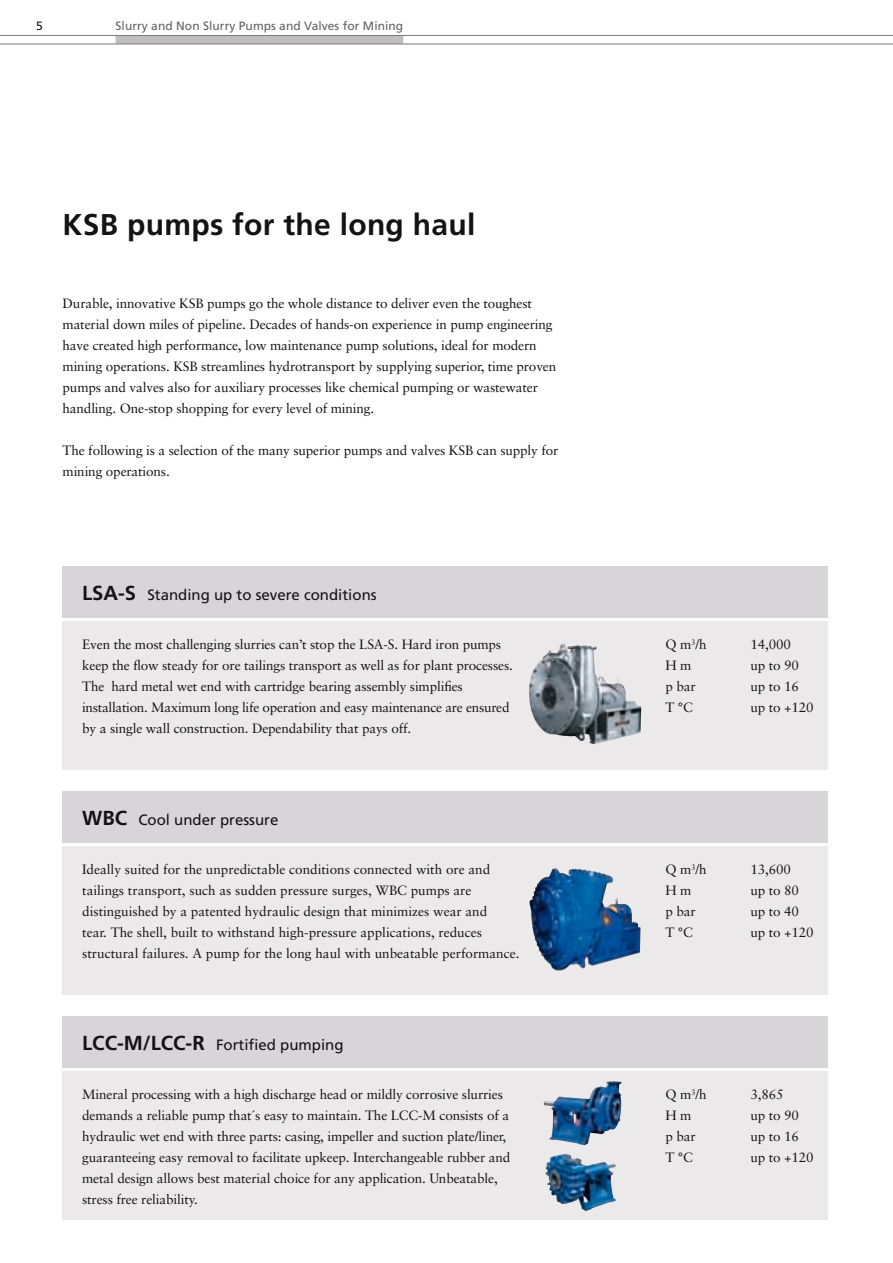
<style>
.page{position:relative;width:893px;height:1263px;background:#fff}
.page>*{position:absolute;margin:0;border:0;box-sizing:border-box;transform-origin:0 0}
.t1{font:700 30px "Frutiger LT Com";letter-spacing:.01em;color:#141214}
.t2{font:15px "Frutiger LT Com";color:#141214}
.t3{font:13.5px/21px "Sabon LT";letter-spacing:-.01em;color:#141214}
.t4{font:12px "Frutiger LT Com";letter-spacing:.005em;color:#616162}
.t5{font:12px "Frutiger LT Com";color:#141214}
.s1{font-weight:700;font-size:20.25px}
.s2{font-style:inherit}
</style>
<div class="page">
<div style="left:116px;top:35px;width:287px;height:9px;background:#c0bec0"></div>
<hr style="left:0;top:35px;width:893px;height:1px;background:#7c7a7d">
<hr style="left:0;top:44px;width:893px;height:1px;background:#7c7a7d">
<div style="left:63px;top:566px;width:765px;height:51px;background:#d7d5d7"></div>
<div style="left:63px;top:621px;width:765px;height:149px;background:#ece9ea"></div>
<img style="left:529px;top:644px;width:112px;height:100px">
<div style="left:63px;top:791px;width:765px;height:51px;background:#d7d5d7"></div>
<div style="left:63px;top:846px;width:765px;height:149px;background:#ece9ea"></div>
<img style="left:529px;top:868px;width:111px;height:103px">
<div style="left:63px;top:1016px;width:765px;height:51px;background:#d7d5d7"></div>
<div style="left:63px;top:1071px;width:765px;height:149px;background:#ece9ea"></div>
<img style="left:544px;top:1081px;width:78px;height:64px">
<img style="left:545px;top:1154px;width:71px;height:57px">
<p class="t5" style="left:36px;top:21px;width:8px">5</p>
<p class="t4" style="left:116px;top:21px;width:289px">Slurry and Non Slurry Pumps and Valves for Mining</p>
<h1 class="t1" style="left:63px;top:213px;width:414px">KSB pumps for the long haul</h1>
<p class="t3" style="left:63px;top:294px;width:495px">Durable, innovative KSB pumps go the whole distance to deliver even the toughest material down miles of pipeline. Decades of hands-on experience in pump engineering have created high performance, low maintenance pump solutions, ideal for modern mining operations. KSB streamlines hydrotransport by supplying superior, time proven pumps and valves also for auxiliary processes like chemical pumping or wastewater handling. One-stop shopping for every level of mining.</p>
<p class="t3" style="left:63px;top:441px;width:497px">The following is a selection of the many superior pumps and valves KSB can supply for mining operations.</p>
<p class="t2" style="left:82px;top:588px;width:296px"><span class="s1">LSA-S</span> Standing up to severe conditions</p>
<p class="t3" style="left:82px;top:635px;width:432px">Even the most challenging slurries can’t stop the LSA-S. Hard iron pumps keep the flow steady for ore tailings transport as well as for plant processes.<br>The hard metal wet end with cartridge bearing assembly simplifies installation. Maximum long life operation and easy maintenance are ensured by a single wall construction. Dependability that pays off.</p>
<p class="t3" style="left:665px;top:635px;width:43px">Q m<sup>3</sup>/h</p>
<p class="t3" style="left:750px;top:635px;width:42px">14,000</p>
<p class="t3" style="left:665px;top:656px;width:27px">H m</p>
<p class="t3" style="left:750px;top:656px;width:50px">up to 90</p>
<p class="t3" style="left:665px;top:677px;width:32px">p bar</p>
<p class="t3" style="left:750px;top:677px;width:50px">up to 16</p>
<p class="t3" style="left:665px;top:698px;width:29px">T °C</p>
<p class="t3" style="left:750px;top:698px;width:65px">up to +120</p>
<p class="t2" style="left:82px;top:813px;width:198px"><span class="s1">WBC</span> Cool under pressure</p>
<p class="t3" style="left:82px;top:860px;width:439px">Ideally suited for the unpredictable conditions connected with ore and tailings transport, such as sudden pressure surges, WBC pumps are distinguished by a patented hydraulic design that minimizes wear and<br>tear. The shell, built to withstand high-pressure applications, reduces structural failures. A pump for the long haul with unbeatable performance.</p>
<p class="t3" style="left:665px;top:860px;width:43px">Q m<sup>3</sup>/h</p>
<p class="t3" style="left:750px;top:860px;width:42px">13,600</p>
<p class="t3" style="left:665px;top:881px;width:27px">H m</p>
<p class="t3" style="left:750px;top:881px;width:50px">up to 80</p>
<p class="t3" style="left:665px;top:902px;width:32px">p bar</p>
<p class="t3" style="left:750px;top:902px;width:50px">up to 40</p>
<p class="t3" style="left:665px;top:923px;width:29px">T °C</p>
<p class="t3" style="left:750px;top:923px;width:65px">up to +120</p>
<p class="t2" style="left:82px;top:1038px;width:263px"><span class="s1">LCC-M/LCC-R</span> Forti<span class="s2">fi</span>ed pumping</p>
<p class="t3" style="left:82px;top:1085px;width:430px">Mineral processing with a high discharge head or mildly corrosive slurries demands a reliable pump that´s easy to maintain. The LCC-M consists of a hydraulic wet end with three parts: casing, impeller and suction plate/liner, guaranteeing easy removal to facilitate upkeep. Interchangeable rubber and metal design allows best material choice for any application. Unbeatable, stress free reliability.</p>
<p class="t3" style="left:665px;top:1085px;width:43px">Q m<sup>3</sup>/h</p>
<p class="t3" style="left:750px;top:1085px;width:35px">3,865</p>
<p class="t3" style="left:665px;top:1106px;width:27px">H m</p>
<p class="t3" style="left:750px;top:1106px;width:50px">up to 90</p>
<p class="t3" style="left:665px;top:1127px;width:32px">p bar</p>
<p class="t3" style="left:750px;top:1127px;width:50px">up to 16</p>
<p class="t3" style="left:665px;top:1148px;width:29px">T °C</p>
<p class="t3" style="left:750px;top:1148px;width:65px">up to +120</p>
</div>
